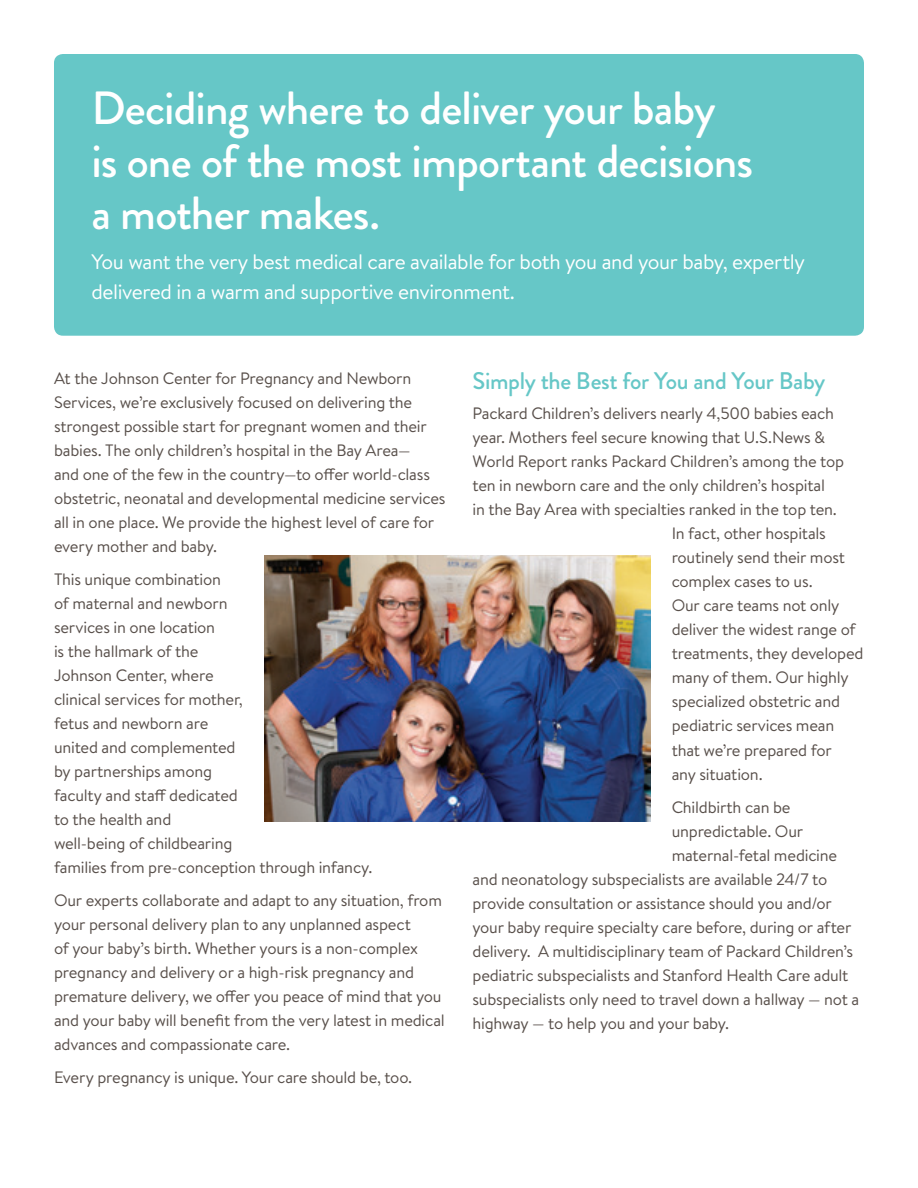
<style>
.page{position:relative;width:918px;height:1188px;background:#fff}
.page>*{position:absolute;margin:0;border:0;box-sizing:border-box;transform-origin:0 0}
.t1{font:500 46.5px/52.5px "Brandon Grotesque";letter-spacing:-.02em;color:#fff}
.t2{font:500 24px "Brandon Grotesque";letter-spacing:-.015em;color:#66c7c7}
.t3{font:21px/30px "Brandon Text";letter-spacing:-.02em;color:#fff}
.t4{font:16.5px/24px "Brandon Text";letter-spacing:-.015em;color:#584f4a}
</style>
<div class="page">
<div style="left:54px;top:54px;width:810px;height:282px;background:#66c7c7;border-radius:9px"></div>
<img style="left:264px;top:555px;width:387px;height:267px">
<h1 class="t1" style="left:91px;top:83px;width:663px">Deciding where to deliver your baby is one of the most important decisions a mother makes.</h1>
<p class="t3" style="left:91px;top:246px;width:715px">You want the very best medical care available for both you and your baby, expertly delivered in a warm and supportive environment.</p>
<p class="t4" style="left:54px;top:366px;width:393px">At the Johnson Center for Pregnancy and Newborn Services, we’re exclusively focused on delivering the strongest possible start for pregnant women and their babies. The only children’s hospital in the Bay Area—<br>and one of the few in the country—to offer world-class obstetric, neonatal and developmental medicine services all in one place. We provide the highest level of care for every mother and baby.</p>
<p class="t4" style="left:54px;top:567px;width:320px">This unique combination<br>of maternal and newborn<br>services in one location<br>is the hallmark of the<br>Johnson Center, where<br>clinical services for mother,<br>fetus and newborn are<br>united and complemented<br>by partnerships among<br>faculty and staff dedicated<br>to the health and<br>well-being of childbearing<br>families from pre-conception through infancy.</p>
<p class="t4" style="left:54px;top:888px;width:392px">Our experts collaborate and adapt to any situation, from your personal delivery plan to any unplanned aspect<br>of your baby’s birth. Whether yours is a non-complex pregnancy and delivery or a high-risk pregnancy and premature delivery, we offer you peace of mind that you and your baby will benefit from the very latest in medical advances and compassionate care.</p>
<p class="t4" style="left:54px;top:1065px;width:360px">Every pregnancy is unique. Your care should be, too.</p>
<h2 class="t2" style="left:472px;top:365px;width:354px">Simply the Best for You and Your Baby</h2>
<p class="t4" style="left:472px;top:401px;width:363px">Packard Children’s delivers nearly 4,500 babies each</p>
<p class="t4" style="left:472px;top:425px;width:354px">year. Mothers feel secure knowing that U.S.News &amp;</p>
<p class="t4" style="left:472px;top:449px;width:373px">World Report ranks Packard Children’s among the top</p>
<p class="t4" style="left:472px;top:473px;width:354px">ten in newborn care and the only children’s hospital</p>
<p class="t4" style="left:472px;top:497px;width:366px">in the Bay Area with specialties ranked in the top ten.</p>
<p class="t4" style="left:672px;top:521px;width:156px">In fact, other hospitals</p>
<p class="t4" style="left:672px;top:545px;width:175px">routinely send their most</p>
<p class="t4" style="left:672px;top:569px;width:143px">complex cases to us.</p>
<p class="t4" style="left:672px;top:593px;width:169px">Our care teams not only</p>
<p class="t4" style="left:672px;top:617px;width:185px">deliver the widest range of</p>
<p class="t4" style="left:672px;top:641px;width:193px">treatments, they developed</p>
<p class="t4" style="left:672px;top:665px;width:179px">many of them. Our highly</p>
<p class="t4" style="left:672px;top:689px;width:170px">specialized obstetric and</p>
<p class="t4" style="left:672px;top:713px;width:164px">pediatric services mean</p>
<p class="t4" style="left:672px;top:737px;width:162px">that we’re prepared for</p>
<p class="t4" style="left:672px;top:761px;width:93px">any situation.</p>
<p class="t4" style="left:672px;top:794px;width:120px">Childbirth can be</p>
<p class="t4" style="left:672px;top:818px;width:133px">unpredictable. Our</p>
<p class="t4" style="left:672px;top:842px;width:167px">maternal-fetal medicine</p>
<p class="t4" style="left:472px;top:866px;width:356px">and neonatology subspecialists are available 24/7 to</p>
<p class="t4" style="left:472px;top:890px;width:361px">provide consultation or assistance should you and/or</p>
<p class="t4" style="left:472px;top:914px;width:380px">your baby require specialty care before, during or after</p>
<p class="t4" style="left:472px;top:938px;width:382px">delivery. A multidisciplinary team of Packard Children’s</p>
<p class="t4" style="left:472px;top:962px;width:378px">pediatric subspecialists and Stanford Health Care adult</p>
<p class="t4" style="left:472px;top:986px;width:388px">subspecialists only need to travel down a hallway — not a</p>
<p class="t4" style="left:472px;top:1010px;width:258px">highway — to help you and your baby.</p>
</div>
